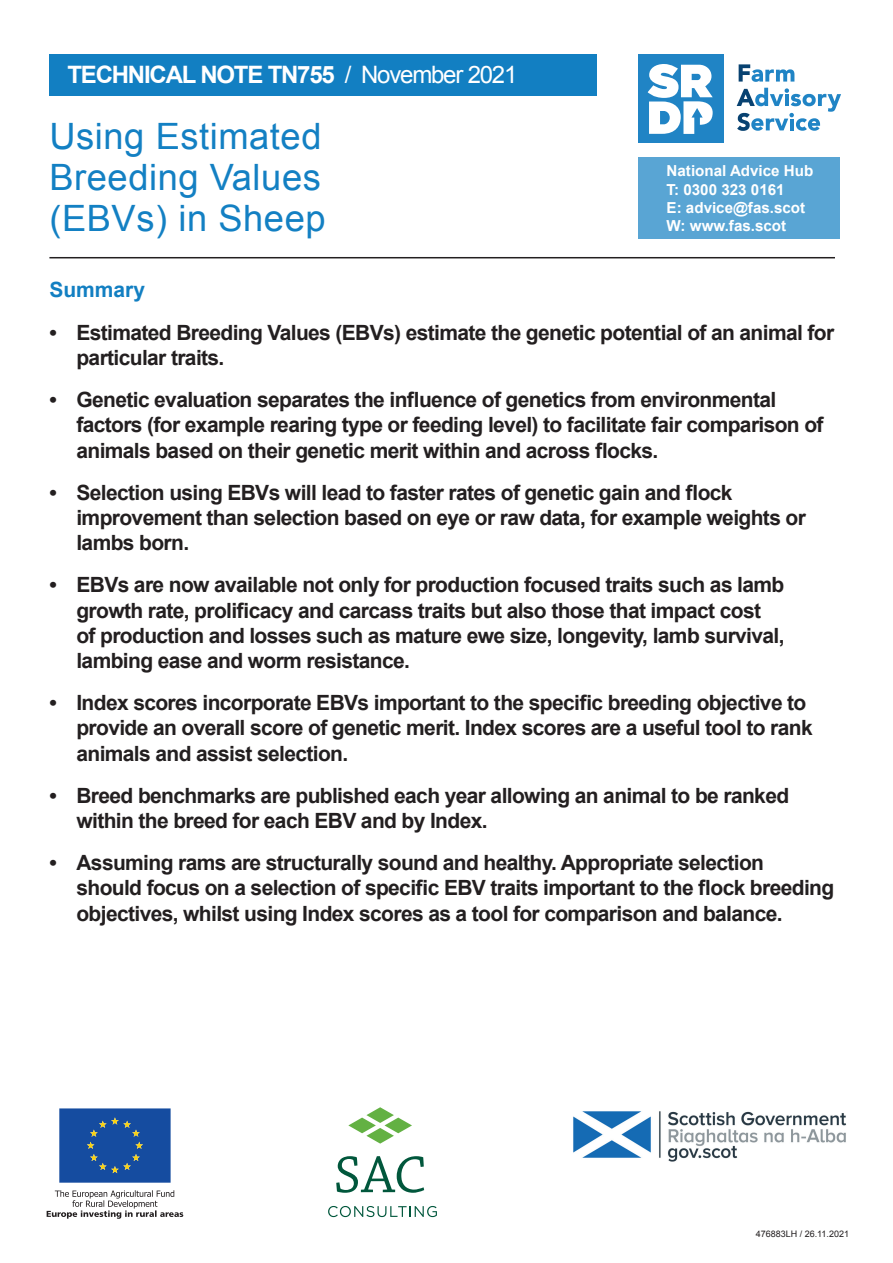
<style>
.page{position:relative;width:893px;height:1263px;background:#fff}
.page>*{position:absolute;margin:0;border:0;box-sizing:border-box;transform-origin:0 0}
.t1{font:36.3px/41px "Arial";letter-spacing:.015em;color:#1380c3}
.t2{font:700 24px "Arial";letter-spacing:-.05em;color:#fff}
.t3{font:700 21px/25.2px "Arial";letter-spacing:-.03em;color:#231f20}
.t4{font:700 21px "Arial";color:#127fc2}
.t5{font:700 15.15px/18.1px "Arial";color:#fff}
.t6{font:9px "Arial";color:#231f20}
.s1{font-weight:400}
</style>
<div class="page">
<div style="left:638px;top:157px;width:201px;height:82px;background:#59a5d4"></div>
<div style="left:638px;top:55px;width:85px;height:88px;background:#2084c5"></div>
<svg style="left:739px;top:64px;width:55px;height:18px"></svg>
<svg style="left:737px;top:88px;width:104px;height:43px"></svg>
<svg style="left:648px;top:64px;width:65px;height:70px"></svg>
<svg style="left:59px;top:1108px;width:112px;height:75px;background:#20539e"></svg>
<svg style="left:47px;top:1190px;width:136px;height:29px"></svg>
<img style="left:573px;top:1111px;width:273px;height:51px">
<div style="left:49px;top:54px;width:548px;height:41px;background:#127fc2"></div>
<hr style="left:49px;top:257px;width:786px;height:1px;background:#231f20">
<svg style="left:348px;top:1107px;width:64px;height:36px"></svg>
<svg style="left:336px;top:1156px;width:88px;height:37px"></svg>
<svg style="left:328px;top:1206px;width:109px;height:11px"></svg>
<p class="t2" style="left:67px;top:58px;width:451px">TECHNICAL NOTE TN755 <span class="s1">/ November 2021</span></p>
<p class="t1" style="left:49px;top:116px;width:278px">Using Estimated<br>Breeding Values (EBVs) in Sheep</p>
<p class="t5" style="left:667px;top:162px;width:148px">National Advice Hub<br>T: 0300 323 0161<br>E: advice@fas.scot<br>W: www.fas.scot</p>
<p class="t4" style="left:49px;top:276px;width:97px">Summary</p>
<p class="t3" style="left:76px;top:320px;width:759px;text-indent:-27px">• Estimated Breeding Values (EBVs) estimate the genetic potential of an animal for particular traits.</p>
<p class="t3" style="left:76px;top:388px;width:749px;text-indent:-27px">• Genetic evaluation separates the influence of genetics from environmental factors (for example rearing type or feeding level) to facilitate fair comparison of animals based on their genetic merit within and across flocks.</p>
<p class="t3" style="left:76px;top:480px;width:731px;text-indent:-27px">• Selection using EBVs will lead to faster rates of genetic gain and flock improvement than selection based on eye or raw data, for example weights or lambs born.</p>
<p class="t3" style="left:76px;top:573px;width:710px;text-indent:-27px">• EBVs are now available not only for production focused traits such as lamb growth rate, prolificacy and carcass traits but also those that impact cost of production and losses such as mature ewe size, longevity, lamb survival, lambing ease and worm resistance.</p>
<p class="t3" style="left:76px;top:691px;width:738px;text-indent:-27px">• Index scores incorporate EBVs important to the specific breeding objective to provide an overall score of genetic merit. Index scores are a useful tool to rank animals and assist selection.</p>
<p class="t3" style="left:76px;top:783px;width:714px;text-indent:-27px">• Breed benchmarks are published each year allowing an animal to be ranked within the breed for each EBV and by Index.</p>
<p class="t3" style="left:76px;top:851px;width:759px;text-indent:-27px">• Assuming rams are structurally sound and healthy. Appropriate selection should focus on a selection of specific EBV traits important to the flock breeding objectives, whilst using Index scores as a tool for comparison and balance.</p>
<p class="t6" style="left:756px;top:1228px;width:95px">476883LH / 26.11.2021</p>
</div>
